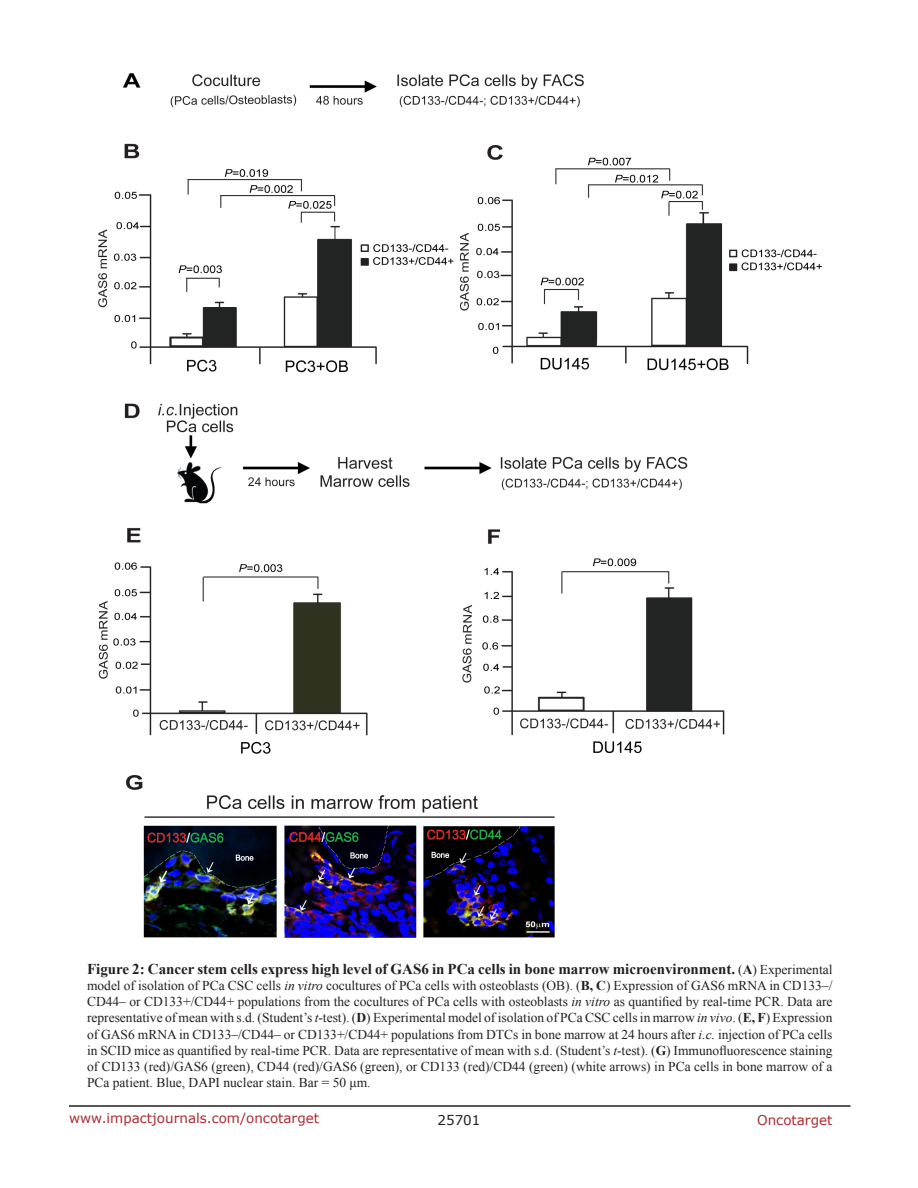
<style>
.page{position:relative;width:918px;height:1188px;background:#fff}
.page>*{position:absolute;margin:0;border:0;box-sizing:border-box;transform-origin:0 0}
.FigureText{font:700 15px "Times New Roman";color:#231f20}
.FigureText-2{font:13.5px/16.2px "Times New Roman";color:#231f20;text-align:justify}
.t1{font:13.5px "Verdana";color:#ac2b31}
.t2{font:13.5px "Verdana";color:#231f20}
.s1{font-weight:400;font-size:13.5px}
.s2{font-size:13.5px}
.s3{font-style:italic}
.s4{font-weight:700}
</style>
<div class="page">
<hr style="left:69px;top:1105px;width:781px;height:2px;background:#231f20">
<img style="left:98px;top:74px;width:723px;height:863px">
<p class="FigureText" style="left:87px;top:958px;width:747px">Figure 2: Cancer stem cells express high level of GAS6 in PCa cells in bone marrow microenvironment. <span class="s1">(</span><span class="s2">A</span><span class="s1">) Experimental</span></p>
<p class="FigureText-2" style="left:87px;top:977px;width:747px">model of isolation of PCa CSC cells <span class="s3">in vitro</span> cocultures of PCa cells with osteoblasts (OB). (<span class="s4">B, C</span>) Expression of GAS6 mRNA in CD133–/ CD44– or CD133+/CD44+ populations from the cocultures of PCa cells with osteoblasts <span class="s3">in vitro</span> as quantified by real-time PCR. Data are representative of mean with s.d. (Student’s <span class="s3">t</span>-test). (<span class="s4">D</span>) Experimental model of isolation of PCa CSC cells in marrow <span class="s3">in vivo</span>. (<span class="s4">E, F</span>) Expression of GAS6 mRNA in CD133–/CD44– or CD133+/CD44+ populations from DTCs in bone marrow at 24 hours after <span class="s3">i.c.</span> injection of PCa cells in SCID mice as quantified by real-time PCR. Data are representative of mean with s.d. (Student’s <span class="s3">t</span>-test). (<span class="s4">G</span>) Immunofluorescence staining of CD133 (red)/GAS6 (green), CD44 (red)/GAS6 (green), or CD133 (red)/CD44 (green) (white arrows) in PCa cells in bone marrow of a PCa patient. Blue, DAPI nuclear stain. Bar = 50 μm.</p>
<p class="t1" style="left:69px;top:1109px;width:252px">www.impactjournals.com/oncotarget</p>
<p class="t2" style="left:438px;top:1111px;width:44px">25701</p>
<p class="t1" style="left:757px;top:1111px;width:77px">Oncotarget</p>
</div>
